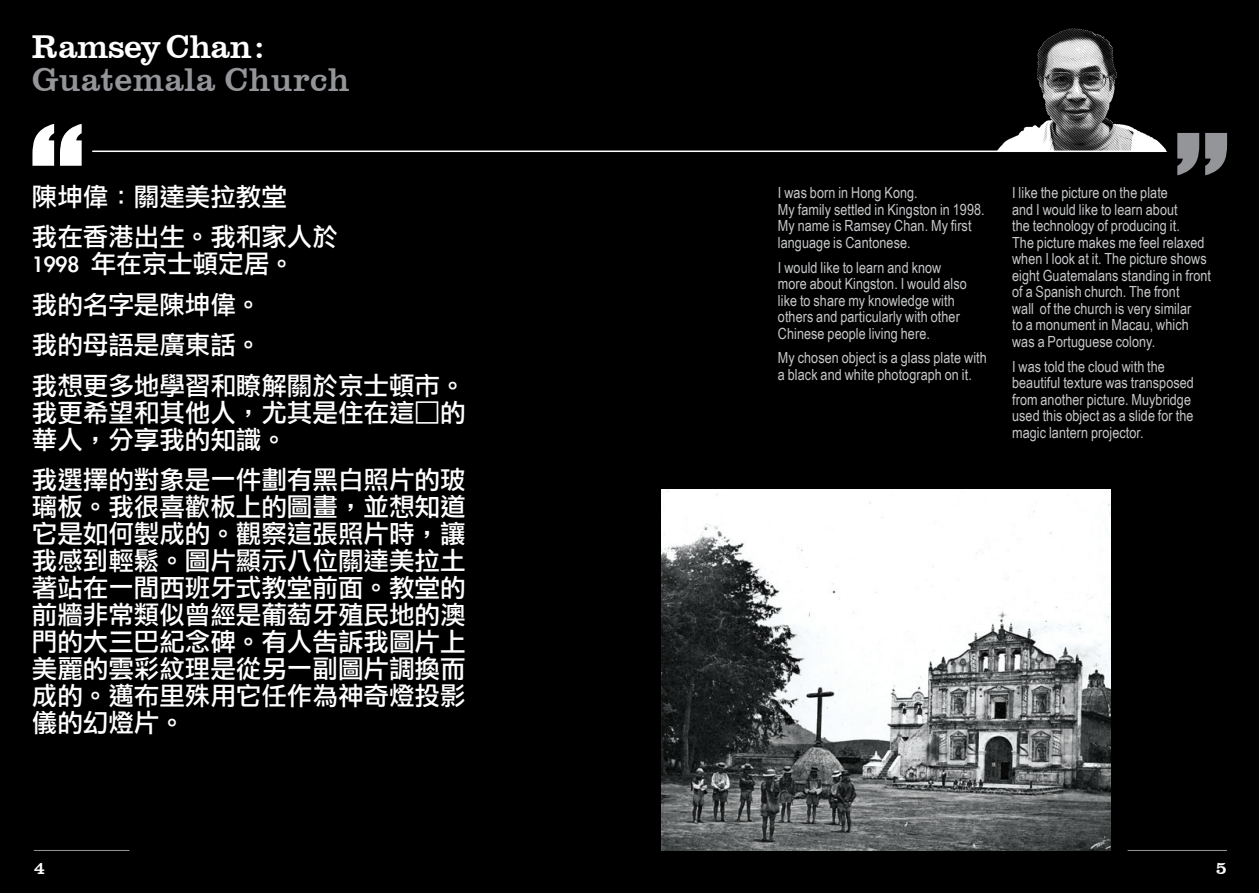
<style>
.page{position:relative;width:1259px;height:893px;background:#000}
.page>*{position:absolute;margin:0;border:0;box-sizing:border-box;transform-origin:0 0}
.t1{font:33.75px/33.8px "Clarendon BT";letter-spacing:.01em;color:#939598}
.t2{font:25.5px/27px "Li Gothic Med";color:#fff;text-align:justify}
.t3{font:18px "Clarendon BT";color:#fff}
.New_Grey_English{font:15.3px/16.5px "Arial Narrow";letter-spacing:.005em;color:#c7c8ca}
.s1{color:#fff}
</style>
<div class="page">
<hr style="left:92px;top:151px;width:1073px;height:1px;background:#fff">
<svg style="left:1177px;top:133px;width:50px;height:42px"></svg>
<svg style="left:32px;top:124px;width:50px;height:42px"></svg>
<img style="left:661px;top:489px;width:449px;height:362px">
<hr style="left:34px;top:850px;width:95px;height:1px;background:#939598">
<hr style="left:1127px;top:850px;width:100px;height:1px;background:#939598">
<img style="left:985px;top:28px;width:199px;height:124px">
<p class="t1" style="left:32px;top:28px;width:319px"><span class="s1">Ramsey Chan:<br></span>Guatemala Church</p>
<p class="t2" style="left:32px;top:183px;width:256px">陳坤偉：關達美拉教堂</p>
<p class="t2" style="left:32px;top:224px;width:307px">我在香港出生。我和家人於<br>1998 年在京士頓定居。</p>
<p class="t2" style="left:32px;top:291px;width:231px">我的名字是陳坤偉。</p>
<p class="t2" style="left:32px;top:332px;width:231px">我的母語是廣東話。</p>
<p class="t2" style="left:32px;top:372px;width:435px">我想更多地學習和瞭解關於京士頓市。我更希望和其他人，尤其是住在這裏的華人，分享我的知識。</p>
<p class="t2" style="left:32px;top:467px;width:435px">我選擇的對象是一件劃有黑白照片的玻璃板。我很喜歡板上的圖畫，並想知道它是如何製成的。觀察這張照片時，讓我感到輕鬆。圖片顯示八位關達美拉土著站在一間西班牙式教堂前面。教堂的前牆非常類似曾經是葡萄牙殖民地的澳門的大三巴紀念碑。有人告訴我圖片上美麗的雲彩紋理是從另一副圖片調換而成的。邁布里殊用它任作為神奇燈投影儀的幻燈片。</p>
<p class="New_Grey_English" style="left:778px;top:184px;width:208px">I was born in Hong Kong.<br>My family settled in Kingston in 1998.<br>My name is Ramsey Chan. My first language is Cantonese.</p>
<p class="New_Grey_English" style="left:778px;top:258px;width:190px">I would like to learn and know more about Kingston. I would also like to share my knowledge with others and particularly with other<br>Chinese people living here.</p>
<p class="New_Grey_English" style="left:778px;top:349px;width:210px">My chosen object is a glass plate with a black and white photograph on it.</p>
<p class="New_Grey_English" style="left:1012px;top:184px;width:200px">I like the picture on the plate<br>and I would like to learn about<br>the technology of producing it.<br>The picture makes me feel relaxed when I look at it. The picture shows eight Guatemalans standing in front of a Spanish church. The front<br>wall of the church is very similar<br>to a monument in Macau, which was a Portuguese colony.</p>
<p class="New_Grey_English" style="left:1012px;top:357px;width:183px">I was told the cloud with the beautiful texture was transposed from another picture. Muybridge used this object as a slide for the magic lantern projector.</p>
<p class="t3" style="left:34px;top:857px;width:13px">4</p>
<p class="t3" style="left:1215px;top:857px;width:13px">5</p>
</div>
